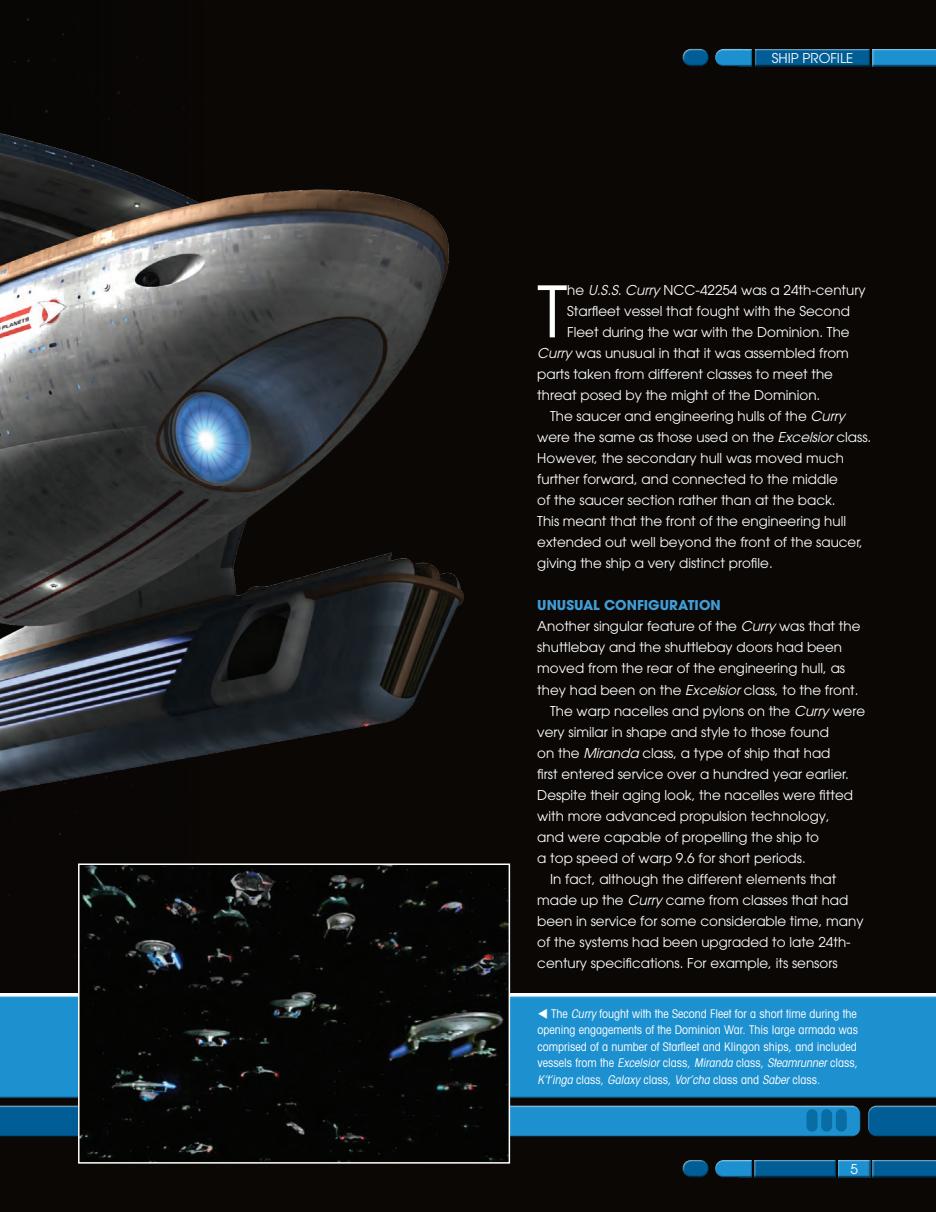
<style>
.page{position:relative;width:936px;height:1212px;background:#fff}
.page>*{position:absolute;margin:0;border:0;box-sizing:border-box;transform-origin:0 0}
.t1{font:70.2px "Avant Garde";color:#fff}
.t2{font:13.5px "Avant Garde";color:#fff}
.t3{font:700 13.5px "Avant Garde";color:#419cd6}
.t4{font:condensed 12px/16.5px "Avant Garde LT";color:#fff;text-align:justify}
.s1{font-family:"Avant Garde LT";font-style:italic}
.s2{font-style:italic}
</style>
<div class="page">
<div style="left:0;top:0;width:935px;height:992px;background:#0a0705"></div>
<div style="left:0;top:1094px;width:935px;height:118px;background:#0a0705"></div>
<div style="left:93px;top:1103px;width:768px;height:29px;background:#fff;opacity:.75"></div>
<div style="left:93px;top:1108px;width:769px;height:30px;background:#231f20;opacity:.75"></div>
<div style="left:866px;top:1103px;width:69px;height:29px;background:#fff;opacity:.75"></div>
<div style="left:866px;top:1108px;width:69px;height:30px;background:#231f20;opacity:.75"></div>
<div style="left:0;top:1103px;width:88px;height:29px;background:#fff;opacity:.75"></div>
<div style="left:0;top:1108px;width:89px;height:30px;background:#231f20;opacity:.75"></div>
<div style="left:835px;top:1109px;width:11px;height:22px;background:#096da3;border-radius:5px"></div>
<div style="left:821px;top:1109px;width:11px;height:22px;background:#096da3;border-radius:5px"></div>
<div style="left:806px;top:1109px;width:11px;height:22px;background:#096da3;border-radius:5px"></div>
<div style="left:0;top:994px;width:935px;height:95px;background:#fff;opacity:.75"></div>
<div style="left:0;top:1001px;width:935px;height:98px;background:#1d90d0"></div>
<img style="left:81px;top:866px;width:426px;height:294px">
<div style="left:78px;top:863px;width:432px;height:300px;border:2px solid #fff"></div>
<div style="left:713px;top:48px;width:40px;height:18px;background:#231f20;opacity:.75"></div>
<div style="left:754px;top:48px;width:118px;height:19px;background:#231f20;opacity:.75"></div>
<div style="left:871px;top:48px;width:64px;height:19px;background:#231f20;opacity:.75"></div>
<div style="left:681px;top:47px;width:28px;height:15px;background:#fff;opacity:.75"></div>
<div style="left:681px;top:51px;width:30px;height:16px;background:#231f20;opacity:.75"></div>
<img style="left:0;top:92px;width:464px;height:743px">
<div style="left:713px;top:1159px;width:40px;height:18px;background:#231f20;opacity:.75"></div>
<div style="left:754px;top:1159px;width:84px;height:18px;background:#231f20;opacity:.75"></div>
<div style="left:836px;top:1159px;width:36px;height:18px;background:#231f20;opacity:.75"></div>
<div style="left:871px;top:1159px;width:64px;height:18px;background:#231f20;opacity:.75"></div>
<div style="left:681px;top:1158px;width:28px;height:15px;background:#fff;opacity:.75"></div>
<div style="left:681px;top:1162px;width:30px;height:15px;background:#231f20;opacity:.75"></div>
<p class="t2" style="left:771px;top:50px;width:83px">SHIP PROFILE</p>
<h1 class="t1" style="left:537px;top:270px;width:31px">T</h1>
<p class="t2" style="left:567px;top:282px;width:300px">he <span class="s1">U.S.S. Curry</span> NCC-42254 was a 24th-century</p>
<p class="t2" style="left:567px;top:303px;width:284px">Starfleet vessel that fought with the Second</p>
<p class="t2" style="left:567px;top:324px;width:284px">Fleet during the war with the Dominion. The</p>
<p class="t2" style="left:537px;top:345px;width:313px"><span class="s1">Curry</span> was unusual in that it was assembled from</p>
<p class="t2" style="left:537px;top:366px;width:297px">parts taken from different classes to meet the</p>
<p class="t2" style="left:537px;top:387px;width:284px">threat posed by the might of the Dominion.</p>
<p class="t2" style="left:550px;top:408px;width:296px">The saucer and engineering hulls of the <span class="s1">Curry</span></p>
<p class="t2" style="left:537px;top:429px;width:335px">were the same as those used on the <span class="s1">Excelsior</span> class.</p>
<p class="t2" style="left:537px;top:450px;width:308px">However, the secondary hull was moved much</p>
<p class="t2" style="left:537px;top:471px;width:302px">further forward, and connected to the middle</p>
<p class="t2" style="left:537px;top:492px;width:300px">of the saucer section rather than at the back.</p>
<p class="t2" style="left:537px;top:513px;width:310px">This meant that the front of the engineering hull</p>
<p class="t2" style="left:537px;top:534px;width:327px">extended out well beyond the front of the saucer,</p>
<p class="t2" style="left:537px;top:555px;width:237px">giving the ship a very distinct profile.</p>
<p class="t3" style="left:537px;top:597px;width:185px">UNUSUAL CONFIGURATION</p>
<p class="t2" style="left:537px;top:618px;width:324px">Another singular feature of the <span class="s1">Curry</span> was that the</p>
<p class="t2" style="left:537px;top:639px;width:306px">shuttlebay and the shuttlebay doors had been</p>
<p class="t2" style="left:537px;top:661px;width:309px">moved from the rear of the engineering hull, as</p>
<p class="t2" style="left:537px;top:682px;width:323px">they had been on the <span class="s1">Excelsior</span> class, to the front.</p>
<p class="t2" style="left:550px;top:703px;width:316px">The warp nacelles and pylons on the <span class="s1">Curry</span> were</p>
<p class="t2" style="left:537px;top:724px;width:293px">very similar in shape and style to those found</p>
<p class="t2" style="left:537px;top:745px;width:295px">on the <span class="s1">Miranda</span> class, a type of ship that had</p>
<p class="t2" style="left:537px;top:766px;width:313px">first entered service over a hundred year earlier.</p>
<p class="t2" style="left:537px;top:787px;width:317px">Despite their aging look, the nacelles were fitted</p>
<p class="t2" style="left:537px;top:808px;width:294px">with more advanced propulsion technology,</p>
<p class="t2" style="left:537px;top:829px;width:283px">and were capable of propelling the ship to</p>
<p class="t2" style="left:537px;top:850px;width:270px">a top speed of warp 9.6 for short periods.</p>
<p class="t2" style="left:550px;top:871px;width:288px">In fact, although the different elements that</p>
<p class="t2" style="left:537px;top:892px;width:312px">made up the <span class="s1">Curry</span> came from classes that had</p>
<p class="t2" style="left:537px;top:913px;width:328px">been in service for some considerable time, many</p>
<p class="t2" style="left:537px;top:934px;width:315px">of the systems had been upgraded to late 24th-</p>
<p class="t2" style="left:537px;top:955px;width:302px">century specifications. For example, its sensors</p>
<p class="t4" style="left:537px;top:1005px;width:322px">▼ The <span class="s2">Curry</span> fought with the Second Fleet for a short time during the opening engagements of the Dominion War. This large armada was comprised of a number of Starfleet and Klingon ships, and included vessels from the <span class="s2">Excelsior</span> class, <span class="s2">Miranda</span> class, <span class="s2">Steamrunner</span> class, <span class="s2">K’t’inga</span> c l a ss, <span class="s2">Galaxy</span> c l a ss, <span class="s2">Vor’cha</span> c l a ss a n d <span class="s2">Saber</span> c l a ss .</p>
<p class="t2" style="left:850px;top:1160px;width:9px">5</p>
</div>
